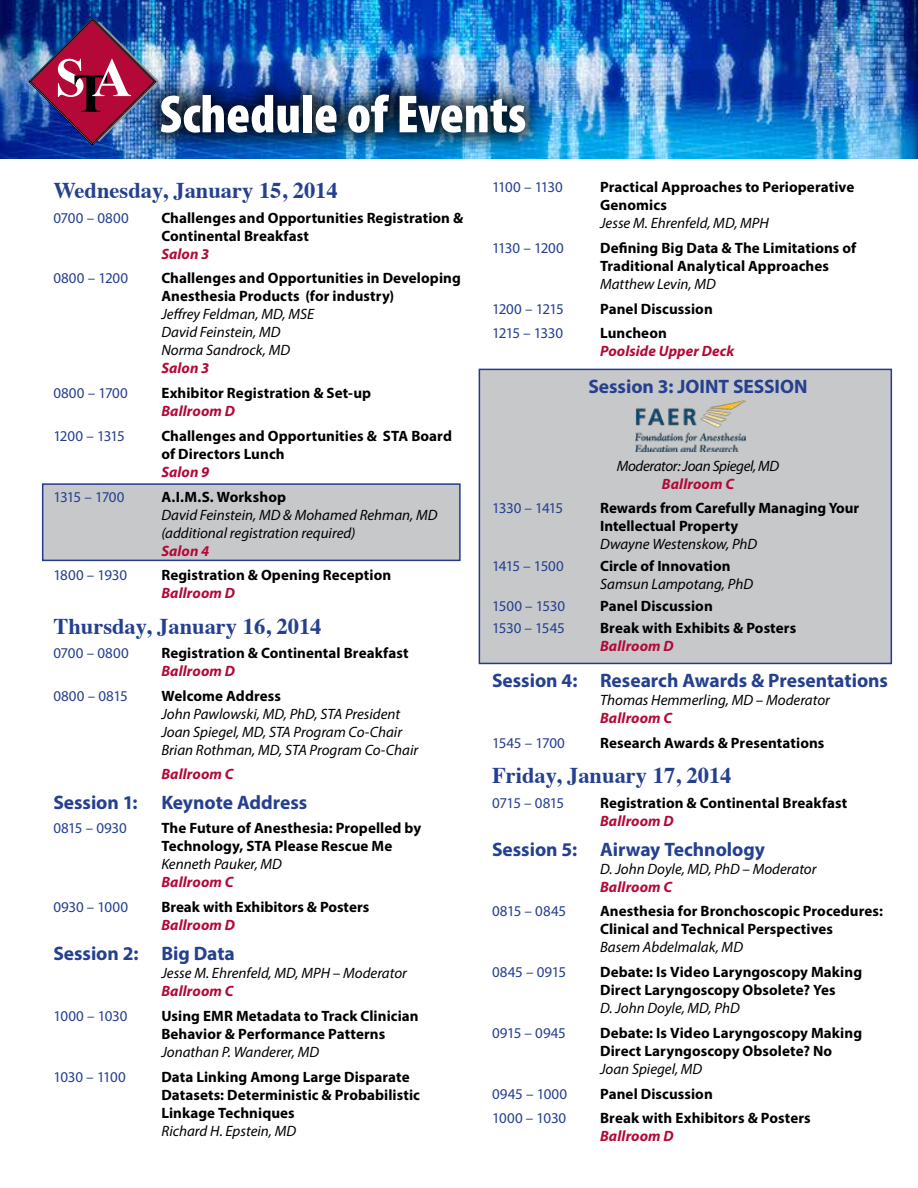
<style>
.page{position:relative;width:918px;height:1188px;background:#fff}
.page>*{position:absolute;margin:0;border:0;box-sizing:border-box;transform-origin:0 0}
.t1{font:900 condensed 54px "Myriad Pro";color:#fff}
.t2{font:700 22.5px "Times";color:#25408f}
.t3{font:700 19.5px "Myriad Pro";color:#25408f}
.t4{font:700 15px/18px "Myriad Pro";letter-spacing:.005em;color:#000}
.t5{font:italic 15px/18px "Myriad Pro";color:#000}
.t6{font:italic 700 15px "Myriad Pro";letter-spacing:.01em;color:#b30838}
.t7{font:15px "Myriad Pro";letter-spacing:-.02em;color:#25408f}
.t8{font:15px "Myriad Pro";letter-spacing:.005em;color:#25408f}
.t9{font:15px "Myriad Pro";letter-spacing:-.06em;color:#25408f}
.t10{font:15px "Myriad Pro";letter-spacing:-.055em;color:#25408f}
.t11{font:italic 15px "Myriad Pro";letter-spacing:-.025em;color:#000}
.t12{font:15px "Myriad Pro";color:#25408f}
.t13{font:15px "Myriad Pro";letter-spacing:-.04em;color:#25408f}
</style>
<div class="page">
<div style="left:479px;top:369px;width:413px;height:295px;background:#c7c8ca;border:2px solid #28388f"></div>
<img style="left:635px;top:400px;width:110px;height:51px">
<img style="left:0;top:0;width:918px;height:159px">
<img style="left:28px;top:18px;width:131px;height:128px">
<div style="left:140px;top:74px;width:406px;height:81px;background:#000;opacity:.75"></div>
<div style="left:42px;top:483px;width:419px;height:78px;background:#c7c8ca;border:2px solid #28388f"></div>
<h1 class="t1" style="left:160px;top:84px;width:368px">Schedule of Events</h1>
<h2 class="t2" style="left:53px;top:169px;width:286px">Wednesday, January 15, 2014</h2>
<p class="t8" style="left:53px;top:208px;width:77px">0700 – 0800</p>
<p class="t4" style="left:161px;top:208px;width:303px">Challenges and Opportunities Registration &amp;<br>Continental Breakfast</p>
<p class="t6" style="left:161px;top:244px;width:50px">Salon 3</p>
<p class="t8" style="left:53px;top:269px;width:76px">0800 – 1200</p>
<p class="t4" style="left:161px;top:269px;width:301px">Challenges and Opportunities in Developing<br>Anesthesia Products (for industry)</p>
<p class="t5" style="left:161px;top:305px;width:154px">Jeffrey Feldman, MD, MSE<br>David Feinstein, MD<br>Norma Sandrock, MD</p>
<p class="t6" style="left:161px;top:359px;width:50px">Salon 3</p>
<p class="t8" style="left:53px;top:384px;width:76px">0800 – 1700</p>
<p class="t4" style="left:161px;top:384px;width:211px">Exhibitor Registration &amp; Set-up</p>
<p class="t6" style="left:161px;top:401px;width:75px">Ballroom D</p>
<p class="t9" style="left:53px;top:427px;width:73px">1200 – 1315</p>
<p class="t4" style="left:161px;top:426px;width:292px">Challenges and Opportunities &amp; STA Board of Directors Lunch</p>
<p class="t6" style="left:161px;top:462px;width:50px">Salon 9</p>
<p class="t9" style="left:53px;top:487px;width:73px">1315 – 1700</p>
<p class="t4" style="left:161px;top:487px;width:126px">A.I.M.S. Workshop</p>
<p class="t5" style="left:161px;top:505px;width:278px">David Feinstein, MD &amp; Mohamed Rehman, MD (additional registration required)</p>
<p class="t6" style="left:161px;top:541px;width:50px">Salon 4</p>
<p class="t7" style="left:53px;top:566px;width:75px">1800 – 1930</p>
<p class="t4" style="left:161px;top:566px;width:231px">Registration &amp; Opening Reception</p>
<p class="t6" style="left:161px;top:584px;width:75px">Ballroom D</p>
<h2 class="t2" style="left:53px;top:604px;width:270px">Thursday, January 16, 2014</h2>
<p class="t8" style="left:53px;top:644px;width:77px">0700 – 0800</p>
<p class="t4" style="left:161px;top:644px;width:249px">Registration &amp; Continental Breakfast</p>
<p class="t6" style="left:161px;top:662px;width:75px">Ballroom D</p>
<p class="t8" style="left:53px;top:687px;width:76px">0800 – 0815</p>
<p class="t4" style="left:161px;top:687px;width:121px">Welcome Address</p>
<p class="t5" style="left:161px;top:705px;width:258px">John Pawlowski, MD, PhD, STA President<br>Joan Spiegel, MD, STA Program Co-Chair<br>Brian Rothman, MD, STA Program Co-Chair</p>
<p class="t6" style="left:161px;top:764px;width:74px">Ballroom C</p>
<h3 class="t3" style="left:53px;top:789px;width:256px">Session 1: Keynote Address</h3>
<p class="t7" style="left:53px;top:819px;width:75px">0815 – 0930</p>
<p class="t4" style="left:161px;top:819px;width:261px">The Future of Anesthesia: Propelled by<br>Technology, STA Please Rescue Me</p>
<p class="t5" style="left:161px;top:855px;width:122px">Kenneth Pauker, MD</p>
<p class="t6" style="left:161px;top:873px;width:74px">Ballroom C</p>
<p class="t12" style="left:53px;top:898px;width:76px">0930 – 1000</p>
<p class="t4" style="left:161px;top:898px;width:209px">Break with Exhibitors &amp; Posters</p>
<p class="t6" style="left:161px;top:915px;width:75px">Ballroom D</p>
<h3 class="t3" style="left:53px;top:941px;width:183px">Session 2: Big Data</h3>
<p class="t5" style="left:161px;top:964px;width:247px">Jesse M. Ehrenfeld, MD, MPH – Moderator</p>
<p class="t6" style="left:161px;top:982px;width:74px">Ballroom C</p>
<p class="t7" style="left:53px;top:1007px;width:76px">1000 – 1030</p>
<p class="t4" style="left:161px;top:1007px;width:259px">Using EMR Metadata to Track Clinician<br>Behavior &amp; Performance Patterns</p>
<p class="t5" style="left:161px;top:1043px;width:159px">Jonathan P. Wanderer, MD</p>
<p class="t7" style="left:53px;top:1068px;width:74px">1030 – 1100</p>
<p class="t4" style="left:161px;top:1067px;width:260px">Data Linking Among Large Disparate<br>Datasets: Deterministic &amp; Probabilistic<br>Linkage Techniques</p>
<p class="t5" style="left:161px;top:1122px;width:136px">Richard H. Epstein, MD</p>
<p class="t10" style="left:492px;top:178px;width:72px">1100 – 1130</p>
<p class="t4" style="left:600px;top:178px;width:256px">Practical Approaches to Perioperative<br>Genomics</p>
<p class="t5" style="left:600px;top:214px;width:170px">Jesse M. Ehrenfeld, MD, MPH</p>
<p class="t13" style="left:492px;top:239px;width:73px">1130 – 1200</p>
<p class="t4" style="left:600px;top:238px;width:258px">Defining Big Data &amp; The Limitations of<br>Traditional Analytical Approaches</p>
<p class="t5" style="left:600px;top:275px;width:117px">Matthew Levin, MD</p>
<p class="t10" style="left:492px;top:299px;width:73px">1200 – 1215</p>
<p class="t4" style="left:600px;top:299px;width:114px">Panel Discussion</p>
<p class="t10" style="left:492px;top:324px;width:73px">1215 – 1330</p>
<p class="t4" style="left:600px;top:324px;width:68px">Luncheon</p>
<p class="t6" style="left:600px;top:342px;width:136px">Poolside Upper Deck</p>
<h3 class="t3" style="left:588px;top:373px;width:221px">Session 3: JOINT SESSION</h3>
<p class="t11" style="left:617px;top:456px;width:164px">Moderator: Joan Spiegel, MD</p>
<p class="t6" style="left:662px;top:474px;width:74px">Ballroom C</p>
<p class="t9" style="left:492px;top:499px;width:73px">1330 – 1415</p>
<p class="t4" style="left:600px;top:499px;width:261px">Rewards from Carefully Managing Your<br>Intellectual Property</p>
<p class="t5" style="left:600px;top:535px;width:159px">Dwayne Westenskow, PhD</p>
<p class="t9" style="left:492px;top:557px;width:73px">1415 – 1500</p>
<p class="t4" style="left:600px;top:557px;width:132px">Circle of Innovation</p>
<p class="t5" style="left:600px;top:575px;width:154px">Samsun Lampotang, PhD</p>
<p class="t7" style="left:492px;top:597px;width:75px">1500 – 1530</p>
<p class="t4" style="left:600px;top:596px;width:114px">Panel Discussion</p>
<p class="t7" style="left:492px;top:618px;width:74px">1530 – 1545</p>
<p class="t4" style="left:600px;top:618px;width:198px">Break with Exhibits &amp; Posters</p>
<p class="t6" style="left:600px;top:636px;width:75px">Ballroom D</p>
<h3 class="t3" style="left:492px;top:668px;width:397px">Session 4: Research Awards &amp; Presentations</h3>
<p class="t5" style="left:600px;top:691px;width:231px">Thomas Hemmerling, MD – Moderator</p>
<p class="t6" style="left:600px;top:708px;width:74px">Ballroom C</p>
<p class="t7" style="left:492px;top:733px;width:74px">1545 – 1700</p>
<p class="t4" style="left:600px;top:733px;width:226px">Research Awards &amp; Presentations</p>
<h2 class="t2" style="left:492px;top:754px;width:241px">Friday, January 17, 2014</h2>
<p class="t7" style="left:492px;top:793px;width:74px">0715 – 0815</p>
<p class="t4" style="left:600px;top:793px;width:249px">Registration &amp; Continental Breakfast</p>
<p class="t6" style="left:600px;top:811px;width:75px">Ballroom D</p>
<h3 class="t3" style="left:492px;top:836px;width:275px">Session 5: Airway Technology</h3>
<p class="t5" style="left:600px;top:859px;width:218px">D. John Doyle, MD, PhD – Moderator</p>
<p class="t6" style="left:600px;top:877px;width:74px">Ballroom C</p>
<p class="t7" style="left:492px;top:902px;width:75px">0815 – 0845</p>
<p class="t4" style="left:600px;top:902px;width:284px">Anesthesia for Bronchoscopic Procedures:<br>Clinical and Technical Perspectives</p>
<p class="t5" style="left:600px;top:938px;width:144px">Basem Abdelmalak, MD</p>
<p class="t7" style="left:492px;top:963px;width:75px">0845 – 0915</p>
<p class="t4" style="left:600px;top:963px;width:263px">Debate: Is Video Laryngoscopy Making<br>Direct Laryngoscopy Obsolete? Yes</p>
<p class="t5" style="left:600px;top:999px;width:141px">D. John Doyle, MD, PhD</p>
<p class="t7" style="left:492px;top:1024px;width:75px">0915 – 0945</p>
<p class="t4" style="left:600px;top:1023px;width:263px">Debate: Is Video Laryngoscopy Making<br>Direct Laryngoscopy Obsolete? No</p>
<p class="t5" style="left:600px;top:1060px;width:104px">Joan Spiegel, MD</p>
<p class="t8" style="left:492px;top:1084px;width:77px">0945 – 1000</p>
<p class="t4" style="left:600px;top:1084px;width:114px">Panel Discussion</p>
<p class="t7" style="left:492px;top:1109px;width:76px">1000 – 1030</p>
<p class="t4" style="left:600px;top:1109px;width:212px">Break with Exhibitors &amp; Posters</p>
<p class="t6" style="left:600px;top:1127px;width:75px">Ballroom D</p>
</div>
